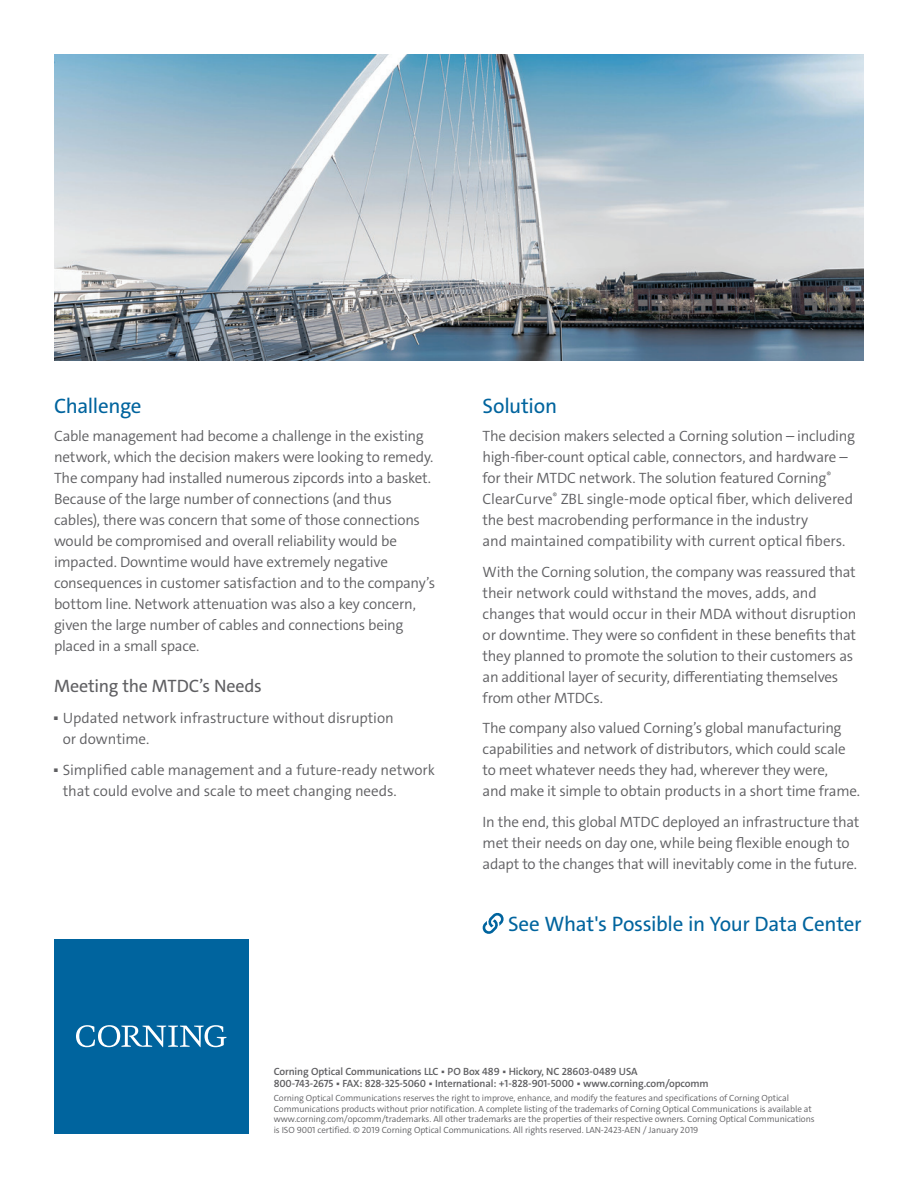
<style>
.page{position:relative;width:918px;height:1188px;background:#fff}
.page>*{position:absolute;margin:0;border:0;box-sizing:border-box;transform-origin:0 0}
.t1{font:21px "The Sans E4 s";letter-spacing:-.015em;color:#00649e}
.t2{font:18px "The Sans E4 s";letter-spacing:-.01em;color:#5f5f62}
.t3{font:300 15px/21px "The Sans E4 s";letter-spacing:-.015em;color:#5f5f62}
.t4{font:600 10.5px/12.1px "The Sans E4 s";letter-spacing:-.01em;color:#5f5f62}
.t5{font:300 9px/10.8px "The Sans E4 s";letter-spacing:-.01em;color:#5f5f62}
</style>
<div class="page">
<img style="left:54px;top:54px;width:810px;height:306px">
<div style="left:54px;top:939px;width:195px;height:194px;background:#00649e"></div>
<svg style="left:76px;top:1025px;width:150px;height:22px"></svg>
<svg style="left:482px;top:913px;width:22px;height:21px"></svg>
<h1 class="t1" style="left:54px;top:393px;width:89px">Challenge</h1>
<p class="t3" style="left:54px;top:426px;width:383px">Cable management had become a challenge in the existing network, which the decision makers were looking to remedy.<br>The company had installed numerous zipcords into a basket.<br>Because of the large number of connections (and thus cables), there was concern that some of those connections would be compromised and overall reliability would be impacted. Downtime would have extremely negative consequences in customer satisfaction and to the company’s bottom line. Network attenuation was also a key concern, given the large number of cables and connections being placed in a small space.</p>
<p class="t2" style="left:54px;top:675px;width:209px">Meeting the MTDC’s Needs</p>
<p class="t3" style="left:63px;top:707px;width:332px;text-indent:-9px"><sup>■</sup> Updated network infrastructure without disruption or downtime.</p>
<p class="t3" style="left:63px;top:759px;width:374px;text-indent:-9px"><sup>■</sup> Simplified cable management and a future-ready network that could evolve and scale to meet changing needs.</p>
<h1 class="t1" style="left:483px;top:393px;width:76px">Solution</h1>
<p class="t3" style="left:483px;top:426px;width:374px">The decision makers selected a Corning solution – including high-fiber-count optical cable, connectors, and hardware – for their MTDC network. The solution featured Corning<sup>® </sup>ClearCurve<sup>®</sup> ZBL single-mode optical fiber, which delivered the best macrobending performance in the industry<br>and maintained compatibility with current optical fibers.</p>
<p class="t3" style="left:483px;top:561px;width:375px">With the Corning solution, the company was reassured that their network could withstand the moves, adds, and changes that would occur in their MDA without disruption or downtime. They were so confident in these benefits that they planned to promote the solution to their customers as an additional layer of security, differentiating themselves from other MTDCs.</p>
<p class="t3" style="left:483px;top:718px;width:379px">The company also valued Corning’s global manufacturing capabilities and network of distributors, which could scale to meet whatever needs they had, wherever they were,<br>and make it simple to obtain products in a short time frame.</p>
<p class="t3" style="left:483px;top:812px;width:378px">In the end, this global MTDC deployed an infrastructure that met their needs on day one, while being flexible enough to adapt to the changes that will inevitably come in the future.</p>
<h1 class="t1" style="left:508px;top:910px;width:355px">See What's Possible in Your Data Center</h1>
<p class="t4" style="left:274px;top:1066px;width:437px">Corning Optical Communications LLC • PO Box 489 • Hickory, NC 28603-0489 USA<br>800-743-2675 • FAX: 828-325-5060 • International: +1-828-901-5000 • www.corning.com/opcomm</p>
<p class="t5" style="left:274px;top:1092px;width:543px">Corning Optical Communications reserves the right to improve, enhance, and modify the features and specifications of Corning Optical Communications products without prior notification. A complete listing of the trademarks of Corning Optical Communications is available at www.corning.com/opcomm/trademarks. All other trademarks are the properties of their respective owners. Corning Optical Communications is ISO 9001 certified. © 2019 Corning Optical Communications. All rights reserved. LAN-2423-AEN / January 2019</p>
</div>
